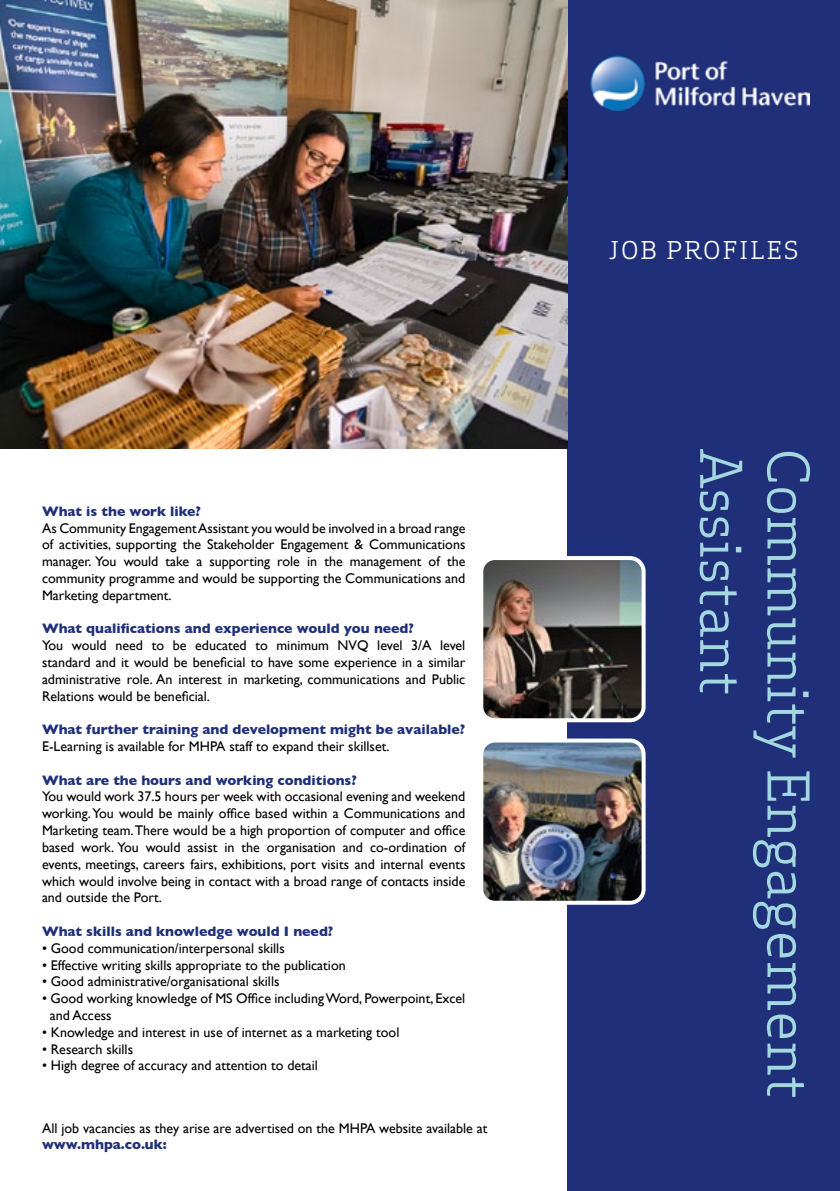
<style>
.page{position:relative;width:840px;height:1191px;background:#fff}
.page>*{position:absolute;margin:0;border:0;box-sizing:border-box;transform-origin:0 0}
.t1{font:56px "Milford Waterfront Serif";color:#a4d8e0}
.t2{font:24px "Milford Waterfront Serif";letter-spacing:.1em;color:#fff}
.t3{font:14px/16.8px "Gill Sans";color:#000;text-align:justify}
.t4{font:700 14px "Gill Sans";color:#1f2f79}
</style>
<div class="page">
<div style="left:567px;top:0;width:272px;height:1191px;background:#1f2f79"></div>
<img style="left:0;top:0;width:567px;height:448px">
<img style="left:484px;top:561px;width:159px;height:159px">
<div style="left:479px;top:556px;width:166px;height:166px;border:4px solid #fff;border-radius:14px"></div>
<img style="left:484px;top:743px;width:159px;height:159px">
<div style="left:479px;top:738px;width:166px;height:166px;border:4px solid #fff;border-radius:14px"></div>
<img style="left:590px;top:55px;width:218px;height:55px">
<p class="t4" style="left:42px;top:500px;width:160px">What is the work like?</p>
<p class="t3" style="left:42px;top:519px;width:424px">As Community Engagement Assistant you would be involved in a broad range of activities, supporting the Stakeholder Engagement &amp; Communications manager. You would take a supporting role in the management of the community programme and would be supporting the Communications and Marketing department.</p>
<p class="t4" style="left:42px;top:617px;width:373px">What qualifications and experience would you need?</p>
<p class="t3" style="left:42px;top:637px;width:424px">You would need to be educated to minimum NVQ level 3/A level standard and it would be beneficial to have some experience in a similar administrative role. An interest in marketing, communications and Public Relations would be beneficial.</p>
<p class="t4" style="left:42px;top:718px;width:424px">What further training and development might be available?</p>
<p class="t3" style="left:42px;top:738px;width:349px">E-Learning is available for MHPA staff to expand their skillset.</p>
<p class="t4" style="left:42px;top:769px;width:316px">What are the hours and working conditions?</p>
<p class="t3" style="left:42px;top:788px;width:424px">You would work 37.5 hours per week with occasional evening and weekend working. You would be mainly office based within a Communications and Marketing team. There would be a high proportion of computer and office based work. You would assist in the organisation and co-ordination of events, meetings, careers fairs, exhibitions, port visits and internal events which would involve being in contact with a broad range of contacts inside and outside the Port.</p>
<p class="t4" style="left:42px;top:920px;width:293px">What skills and knowledge would I need?</p>
<p class="t3" style="left:42px;top:939px;width:244px">• Good communication/interpersonal skills</p>
<p class="t3" style="left:42px;top:956px;width:305px">• Effective writing skills appropriate to the publication</p>
<p class="t3" style="left:42px;top:973px;width:239px">• Good administrative/organisational skills</p>
<p class="t3" style="left:50px;top:990px;width:417px;text-indent:-8px">• Good working knowledge of MS Office including Word, Powerpoint, Excel and Access</p>
<p class="t3" style="left:42px;top:1023px;width:359px">• Knowledge and interest in use of internet as a marketing tool</p>
<p class="t3" style="left:42px;top:1040px;width:92px">• Research skills</p>
<p class="t3" style="left:42px;top:1057px;width:277px">• High degree of accuracy and attention to detail</p>
<p class="t3" style="left:42px;top:1119px;width:447px">All job vacancies as they arise are advertised on the MHPA website available at</p>
<p class="t4" style="left:42px;top:1133px;width:126px">www.mhpa.co.uk:</p>
<h2 class="t2" style="left:608px;top:232px;width:191px">JOB PROFILES</h2>
<h1 class="t1" style="left:763px;top:449px;width:248px;rotate:90deg">Assistant</h1>
<h1 class="t1" style="left:830px;top:449px;width:652px;rotate:90deg">Community Engagement</h1>
</div>
